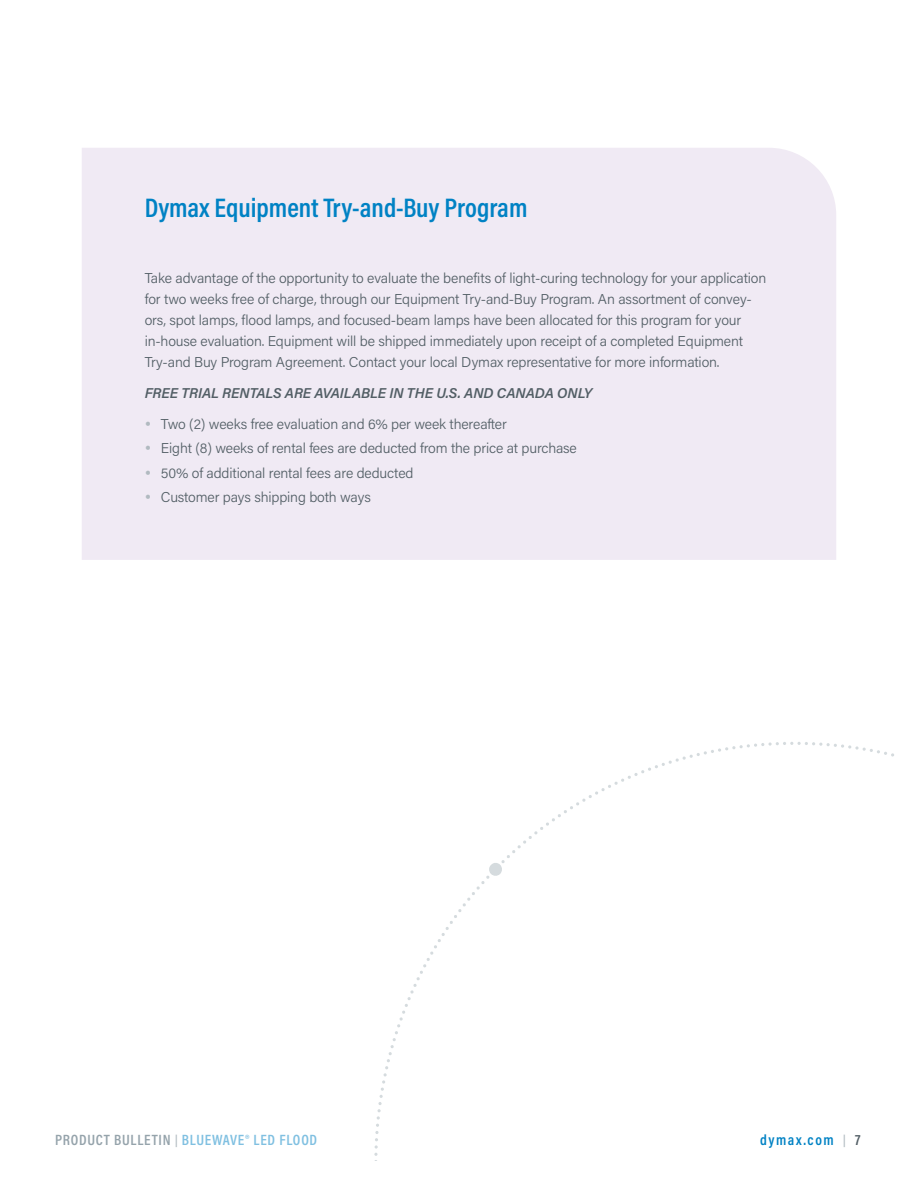
<style>
.page{position:relative;width:918px;height:1188px;background:#fff}
.page>*{position:absolute;margin:0;border:0;box-sizing:border-box;transform-origin:0 0}
.Main_Subhead{font:600 27px "Acumin Pro Cond";color:#0082c4}
.t1{font:600 15px "Acumin Pro Cond";letter-spacing:.05em;color:#80c0e1}
.Main_Subhead-2{font:600 15px "Acumin Pro Cond";letter-spacing:.1em;color:#0082c4}
.text{font:300 14.25px/21px "Acumin Pro";letter-spacing:-.01em;color:#525e65}
.text-2{font:italic 600 14.25px "Acumin Pro";letter-spacing:-.005em;color:#525e65}
.s1{color:#95a3ab}
.s2{font-size:12px;color:#b1bac0}
.s3{color:#525e65}
</style>
<div class="page">
<div style="left:82px;top:148px;width:754px;height:412px;background:#f0eaf4"></div>
<svg style="left:374px;top:742px;width:520px;height:419px"></svg>
<svg style="left:146px;top:421px;width:4px;height:5px"></svg>
<svg style="left:146px;top:446px;width:4px;height:4px"></svg>
<svg style="left:146px;top:470px;width:4px;height:5px"></svg>
<svg style="left:146px;top:495px;width:4px;height:4px"></svg>
<p class="Main_Subhead" style="left:145px;top:190px;width:384px">Dymax Equipment Try-and-Buy Program</p>
<p class="text" style="left:145px;top:267px;width:623px">Take advantage of the opportunity to evaluate the benefits of light-curing technology for your application for two weeks free of charge, through our Equipment Try-and-Buy Program. An assortment of convey&shy;ors, spot lamps, flood lamps, and focused-beam lamps have been allocated for this program for your in-house evaluation. Equipment will be shipped immediately upon receipt of a completed Equipment Try-and Buy Program Agreement. Contact your local Dymax representative for more information.</p>
<p class="text-2" style="left:145px;top:383px;width:449px">FREE TRIAL RENTALS ARE AVAILABLE IN THE U.S. AND CANADA ONLY</p>
<p class="text" style="left:161px;top:413px;width:348px">Two (2) weeks free evaluation and 6% per week thereafter</p>
<p class="text" style="left:161px;top:437px;width:418px">Eight (8) weeks of rental fees are deducted from the price at purchase</p>
<p class="text" style="left:161px;top:462px;width:254px">50% of additional rental fees are deducted</p>
<p class="text" style="left:161px;top:486px;width:211px">Customer pays shipping both ways</p>
<p class="t1" style="left:55px;top:1130px;width:264px"><span class="s1">PRODUCT BULLETIN</span> <span class="s2">|</span> BLUEWAVE® LED FLOOD</p>
<p class="Main_Subhead-2" style="left:760px;top:1130px;width:102px">dymax.com <span class="s2">|</span> <span class="s3">7</span></p>
</div>
